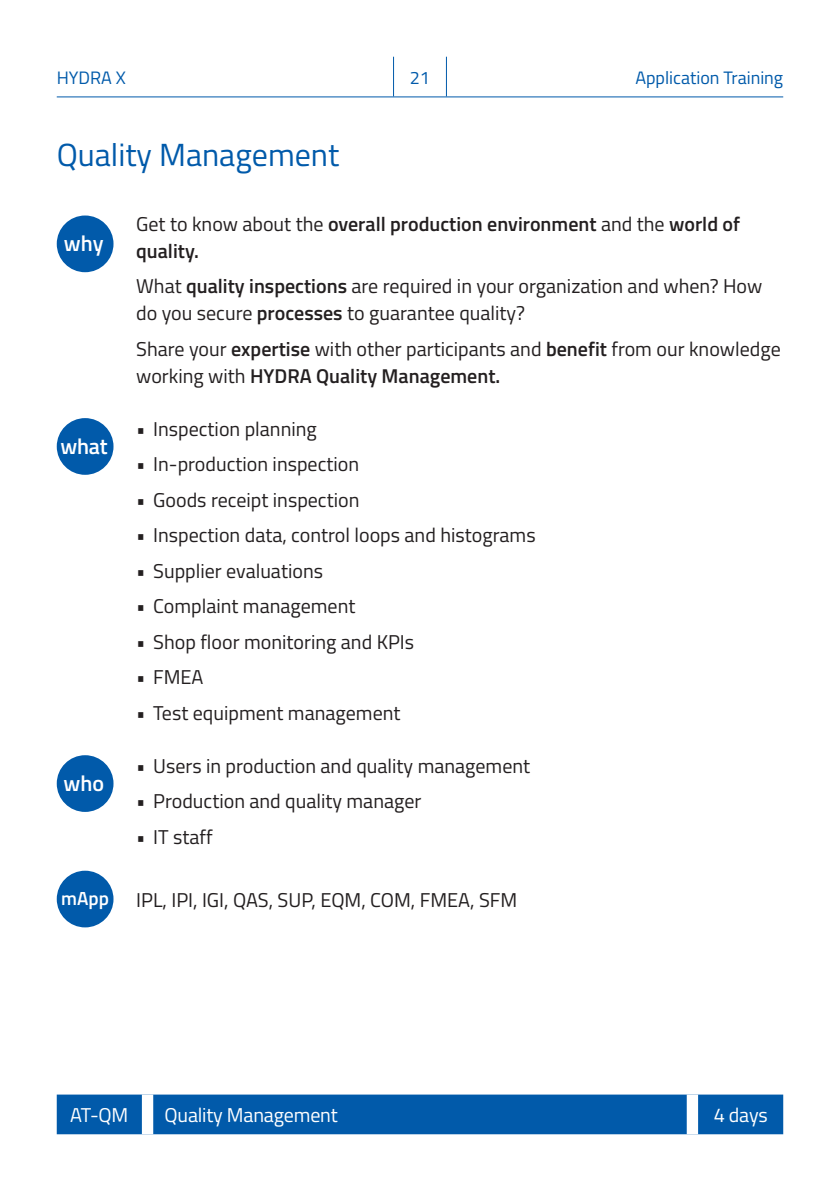
<style>
.page{position:relative;width:840px;height:1191px;background:#fff}
.page>*{position:absolute;margin:0;border:0;box-sizing:border-box;transform-origin:0 0}
.t1{font:32px "Titillium";color:#015aaa}
.t2{font:600 22px "Titillium";letter-spacing:-.005em;color:#fff}
.t3{font:20px/27px "Titillium";color:#231f20}
.t4{font:600 20px/27px "Titillium";color:#231f20}
.t5{font:20px "Titillium";letter-spacing:-.01em;color:#fff}
.t6{font:600 19px "Titillium";color:#fff}
.t7{font:18px "Titillium";color:#015aaa}
.s1{font-weight:400}
.s2{font-weight:600}
</style>
<div class="page">
<hr style="left:57px;top:96px;width:725px;height:1px;background:#015aaa">
<hr style="left:393px;top:57px;width:1px;height:39px;background:#015aaa">
<hr style="left:445px;top:57px;width:1px;height:39px;background:#015aaa">
<div style="left:57px;top:1094px;width:725px;height:40px;background:#015aaa"></div>
<div style="left:142px;top:1094px;width:11px;height:40px;background:#fff"></div>
<div style="left:686px;top:1094px;width:11px;height:40px;background:#fff"></div>
<div style="left:57px;top:215px;width:56px;height:57px;background:#015aaa;border-radius:50%"></div>
<div style="left:57px;top:418px;width:56px;height:57px;background:#015aaa;border-radius:50%"></div>
<div style="left:57px;top:755px;width:56px;height:57px;background:#015aaa;border-radius:50%"></div>
<div style="left:57px;top:870px;width:56px;height:57px;background:#015aaa;border-radius:50%"></div>
<p class="t7" style="left:57px;top:65px;width:71px">HYDRA X</p>
<p class="t7" style="left:409px;top:65px;width:22px">21</p>
<p class="t7" style="left:635px;top:65px;width:149px">Application Training</p>
<p class="t1" style="left:57px;top:131px;width:284px">Quality Management</p>
<p class="t2" style="left:64px;top:227px;width:41px">why</p>
<p class="t2" style="left:60px;top:430px;width:49px">what</p>
<p class="t2" style="left:63px;top:767px;width:42px">who</p>
<p class="t4" style="left:136px;top:209px;width:605px"><span class="s1">Get to know about the</span> overall production environment <span class="s1">and the</span> world of quality.</p>
<p class="t3" style="left:136px;top:271px;width:627px">What <span class="s2">quality inspections</span> are required in your organization and when? How do you secure <span class="s2">processes</span> to guarantee quality?</p>
<p class="t3" style="left:136px;top:334px;width:645px">Share your <span class="s2">expertise</span> with other participants and <span class="s2">benefit</span> from our knowledge working with <span class="s2">HYDRA Quality Management.</span></p>
<p class="t3" style="left:136px;top:414px;width:182px">• Inspection planning</p>
<p class="t3" style="left:136px;top:449px;width:224px">• In-production inspection</p>
<p class="t3" style="left:136px;top:485px;width:224px">• Goods receipt inspection</p>
<p class="t3" style="left:136px;top:520px;width:401px">• Inspection data, control loops and histograms</p>
<p class="t3" style="left:136px;top:556px;width:188px">• Supplier evaluations</p>
<p class="t3" style="left:136px;top:591px;width:221px">• Complaint management</p>
<p class="t3" style="left:136px;top:627px;width:279px">• Shop floor monitoring and KPIs</p>
<p class="t3" style="left:136px;top:662px;width:69px">• FMEA</p>
<p class="t3" style="left:136px;top:698px;width:265px">• Test equipment management</p>
<p class="t3" style="left:136px;top:751px;width:395px">• Users in production and quality management</p>
<p class="t3" style="left:136px;top:786px;width:286px">• Production and quality manager</p>
<p class="t3" style="left:136px;top:822px;width:78px">• IT staff</p>
<p class="t6" style="left:61px;top:884px;width:49px">mApp</p>
<p class="t3" style="left:136px;top:885px;width:382px">IPL, IPI, IGI, QAS, SUP, EQM, COM, FMEA, SFM</p>
<p class="t5" style="left:70px;top:1100px;width:60px">AT-QM</p>
<p class="t5" style="left:164px;top:1100px;width:174px">Quality Management</p>
<p class="t5" style="left:713px;top:1100px;width:55px">4 days</p>
</div>
